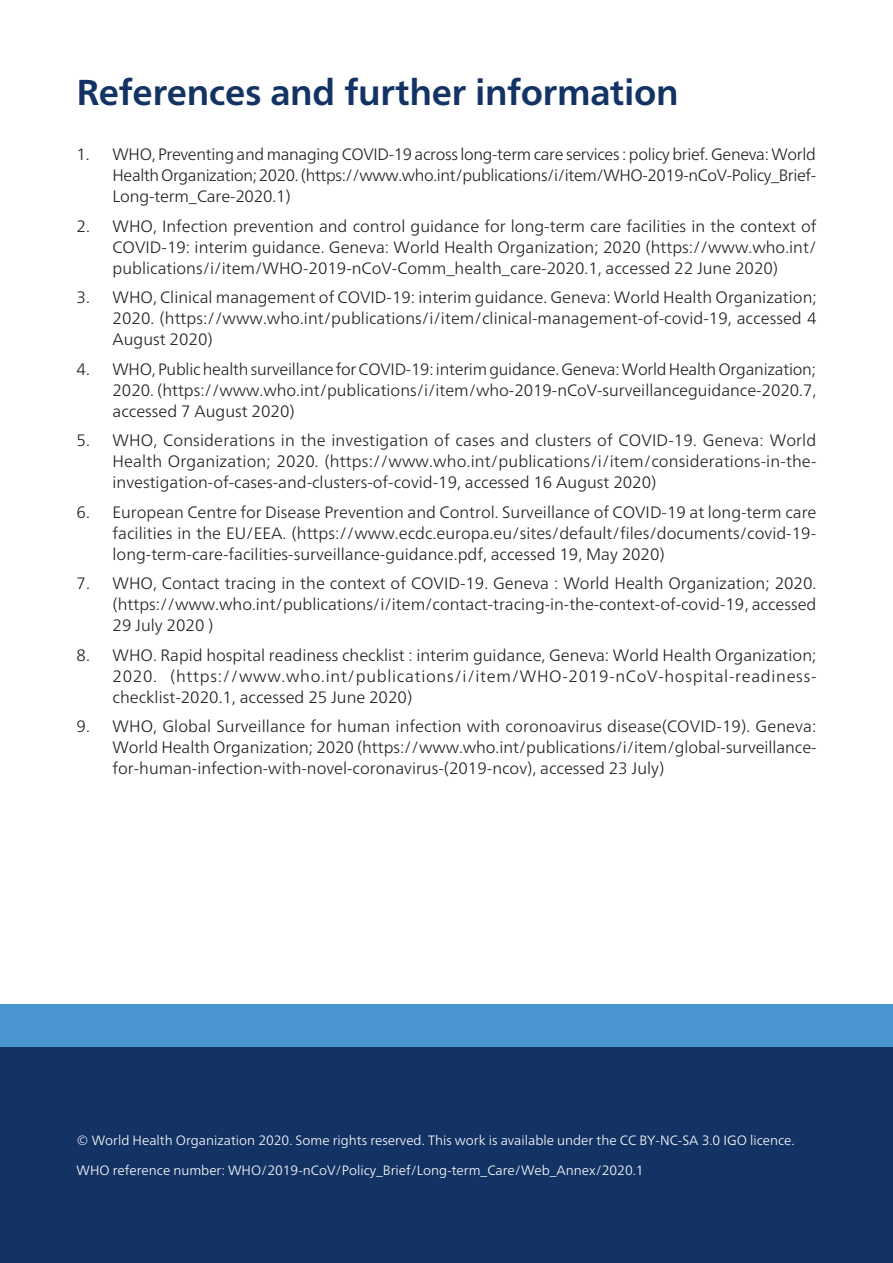
<style>
.page{position:relative;width:893px;height:1263px;background:#fff}
.page>*{position:absolute;margin:0;border:0;box-sizing:border-box;transform-origin:0 0}
.Head1-chapter{font:700 36px "Frutiger Neue LT";letter-spacing:-.005em;color:#143365}
.t1{font:300 16.5px/21px "Frutiger Neue LT";color:#231f20;text-align:justify}
.Body{font:300 13.5px "Frutiger Neue LT";color:#fff}
</style>
<div class="page">
<div style="left:0;top:1004px;width:893px;height:259px;background:#143365"></div>
<div style="left:0;top:1004px;width:893px;height:43px;background:#4895d0"></div>
<h1 class="Head1-chapter" style="left:77px;top:71px;width:604px">References and further information</h1>
<p class="t1" style="left:113px;top:144px;width:705px;text-indent:-36px">1. WHO, Preventing and managing COVID-19 across long-term care services : policy brief. Geneva: World Health Organization; 2020. (https://www.who.int/publications/i/item/WHO-2019-nCoV-Policy_Brief-Long-term_Care-2020.1)</p>
<p class="t1" style="left:113px;top:215px;width:705px;text-indent:-36px">2. WHO, Infection prevention and control guidance for long-term care facilities in the context of COVID-19: interim guidance. Geneva: World Health Organization; 2020 (https://www.who.int/ publications/i/item/WHO-2019-nCoV-Comm_health_care-2020.1, accessed 22 June 2020)</p>
<p class="t1" style="left:113px;top:287px;width:706px;text-indent:-36px">3. WHO, Clinical management of COVID-19: interim guidance. Geneva: World Health Organization; 2020. (https://www.who.int/publications/i/item/clinical-management-of-covid-19, accessed 4<br>August 2020)</p>
<p class="t1" style="left:113px;top:358px;width:705px;text-indent:-36px">4. WHO, Public health surveillance for COVID-19: interim guidance. Geneva: World Health Organization; 2020. (https://www.who.int/publications/i/item/who-2019-nCoV-surveillanceguidance-2020.7, accessed 7 August 2020)</p>
<p class="t1" style="left:113px;top:430px;width:705px;text-indent:-36px">5. WHO, Considerations in the investigation of cases and clusters of COVID-19. Geneva: World Health Organization; 2020. (https://www.who.int/publications/i/item/considerations-in-the&shy;investigation-of-cases-and-clusters-of-covid-19, accessed 16 August 2020)</p>
<p class="t1" style="left:113px;top:501px;width:705px;text-indent:-36px">6. European Centre for Disease Prevention and Control. Surveillance of COVID-19 at long-term care facilities in the EU/EEA. (https://www.ecdc.europa.eu/sites/default/files/documents/covid-19- long-term-care-facilities-surveillance-guidance.pdf, accessed 19, May 2020)</p>
<p class="t1" style="left:113px;top:573px;width:705px;text-indent:-36px">7. WHO, Contact tracing in the context of COVID-19. Geneva : World Health Organization; 2020. (https://www.who.int/publications/i/item/contact-tracing-in-the-context-of-covid-19, accessed 29 July 2020 )</p>
<p class="t1" style="left:113px;top:644px;width:705px;text-indent:-36px">8. WHO. Rapid hospital readiness checklist : interim guidance, Geneva: World Health Organization; 2020. (https://www.who.int/publications/i/item/WHO-2019-nCoV-hospital-readiness&shy;checklist-2020.1, accessed 25 June 2020)</p>
<p class="t1" style="left:113px;top:716px;width:705px;text-indent:-36px">9. WHO, Global Surveillance for human infection with coronoavirus disease(COVID-19). Geneva:<br>World Health Organization; 2020 (https://www.who.int/publications/i/item/global-surveillance&shy;for-human-infection-with-novel-coronavirus-(2019-ncov), accessed 23 July)</p>
<p class="Body" style="left:77px;top:1132px;width:720px">© World Health Organization 2020. Some rights reserved. This work is available under the CC BY-NC-SA 3.0 IGO licence.</p>
<p class="Body" style="left:77px;top:1162px;width:569px">WHO reference number: WHO/2019-nCoV/Policy_Brief/Long-term_Care/Web_Annex/2020.1</p>
</div>
